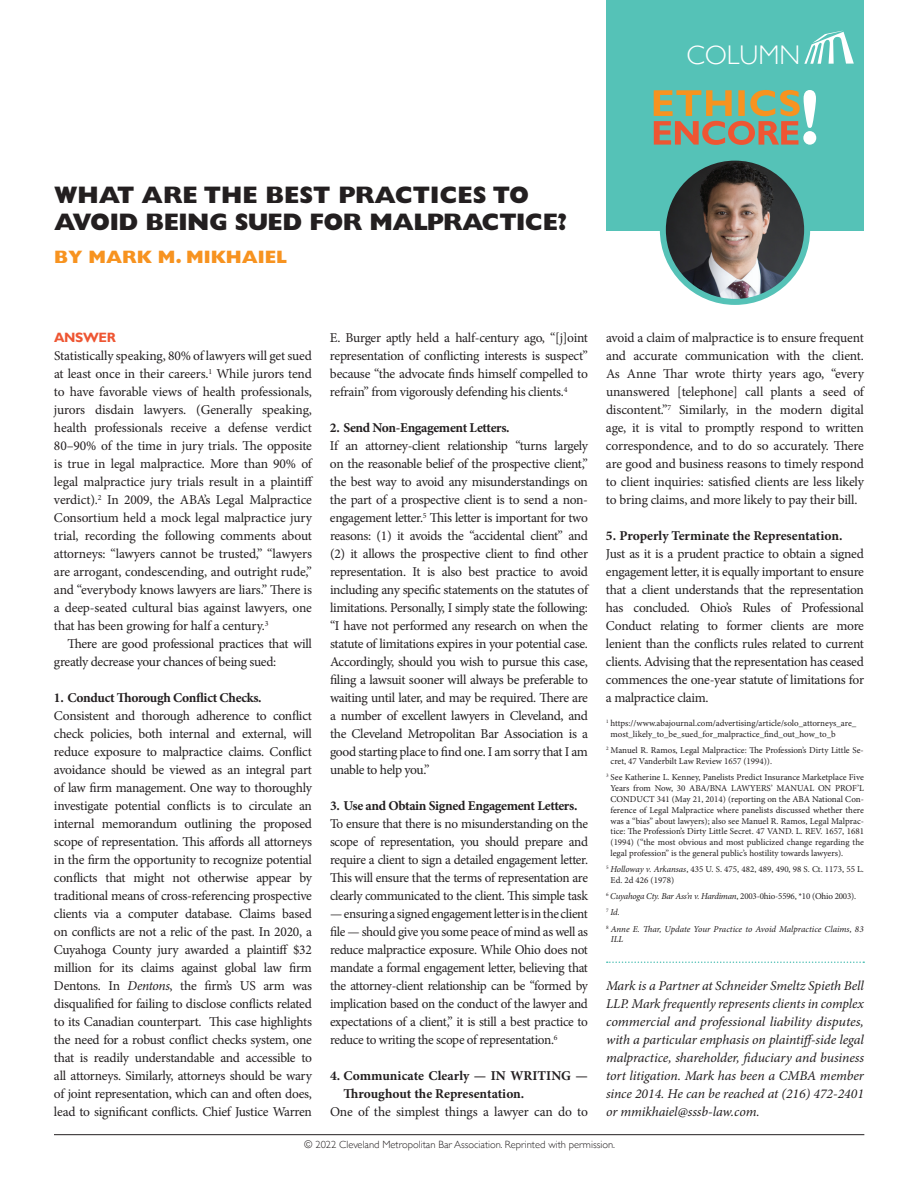
<style>
.page{position:relative;width:918px;height:1188px;background:#fff}
.page>*{position:absolute;margin:0;border:0;box-sizing:border-box;transform-origin:0 0}
.t1{font:300 27px "Gill Sans";color:#fff}
.t2{font:800 24px/27px "Gill Sans";letter-spacing:-.02em;color:#231f20}
.t3{font:800 18px "Gill Sans";color:#f79320}
.t4{font:13.5px/18px "Minion Pro";letter-spacing:-.02em;color:#231f20;text-align:justify}
.t5{font:italic 13.5px/18px "Minion Pro";letter-spacing:-.005em;color:#231f20;text-align:justify}
.t6{font:700 13.5px/18px "Minion Pro";letter-spacing:-.01em;color:#231f20}
.t7{font:700 13.5px "Minion Pro";letter-spacing:-.03em;color:#231f20}
.t8{font:700 13.5px "Gill Sans";letter-spacing:-.025em;color:#ee5633}
.t9{font:300 10.5px "Gill Sans";color:#231f20}
.t10{font:9px/10.8px "Minion Pro";color:#231f20}
.t11{font:italic 9px/16.2px "Minion Pro";letter-spacing:-.005em;color:#231f20}
.s1{font-style:italic}
.s2{font-style:normal}
</style>
<div class="page">
<hr style="left:54px;top:1134px;width:810px;height:1px;background:#231f20">
<svg style="left:607px;top:962px;width:257px;height:1px"></svg>
<div style="left:606px;top:0;width:258px;height:231px;background:#55c2b7"></div>
<svg style="left:804px;top:31px;width:50px;height:33px"></svg>
<img style="left:663px;top:158px;width:144px;height:144px;border-radius:72px">
<div style="left:660px;top:155px;width:150px;height:150px;border:6px solid #55c2b7;border-radius:50%"></div>
<svg style="left:654px;top:90px;width:162px;height:55px"></svg>
<h1 class="t1" style="left:686px;top:34px;width:115px">COLUMN</h1>
<h2 class="t2" style="left:54px;top:181px;width:514px">WHAT ARE THE BEST PRACTICES TO<br>AVOID BEING SUED FOR MALPRACTICE?</h2>
<h3 class="t3" style="left:54px;top:247px;width:234px">BY MARK M. MIKHAIEL</h3>
<p class="t8" style="left:54px;top:329px;width:63px">ANSWER</p>
<p class="t4" style="left:54px;top:347px;width:261px">Statistically speaking, 80% of lawyers will get sued at least once in their careers.<sup>1</sup> While jurors tend to have favorable views of health professionals, jurors disdain lawyers. (Generally speaking, health professionals receive a defense verdict 80–90% of the time in jury trials. The opposite is true in legal malpractice. More than 90% of legal malpractice jury trials result in a plaintiff verdict).<sup>2</sup> In 2009, the ABA’s Legal Malpractice Consortium held a mock legal malpractice jury trial, recording the following comments about attorneys: “lawyers cannot be trusted,” “lawyers are arrogant, condescending, and outright rude,” and “everybody knows lawyers are liars.” There is a deep-seated cultural bias against lawyers, one that has been growing for half a century.<sup>3</sup></p>
<p class="t4" style="left:54px;top:635px;width:259px;text-indent:14px">There are good professional practices that will greatly decrease your chances of being sued:</p>
<p class="t6" style="left:54px;top:689px;width:209px">1. Conduct Thorough Conflict Checks.</p>
<p class="t4" style="left:54px;top:707px;width:260px">Consistent and thorough adherence to conflict check policies, both internal and external, will reduce exposure to malpractice claims. Conflict avoidance should be viewed as an integral part of law firm management. One way to thoroughly investigate potential conflicts is to circulate an internal memorandum outlining the proposed scope of representation. This affords all attorneys in the firm the opportunity to recognize potential conflicts that might not otherwise appear by traditional means of cross-referencing prospective clients via a computer database. Claims based on conflicts are not a relic of the past. In 2020, a Cuyahoga County jury awarded a plaintiff $32 million for its claims against global law firm Dentons. In <span class="s1">Dentons</span>, the firm’s US arm was disqualified for failing to disclose conflicts related to its Canadian counterpart. This case highlights the need for a robust conflict checks system, one that is readily understandable and accessible to all attorneys. Similarly, attorneys should be wary of joint representation, which can and often does, lead to significant conflicts. Chief Justice Warren</p>
<p class="t4" style="left:330px;top:329px;width:260px">E. Burger aptly held a half-century ago, “[j]oint representation of conflicting interests is suspect” because “the advocate finds himself compelled to refrain” from vigorously defending his clients.<sup>4</sup></p>
<p class="t7" style="left:330px;top:420px;width:181px">2. Send Non-Engagement Letters.</p>
<p class="t4" style="left:330px;top:437px;width:260px">If an attorney-client relationship “turns largely on the reasonable belief of the prospective client,” the best way to avoid any misunderstandings on the part of a prospective client is to send a non&shy;engagement letter.<sup>5</sup> This letter is important for two reasons: (1) it avoids the “accidental client” and (2) it allows the prospective client to find other representation. It is also best practice to avoid including any specific statements on the statutes of limitations. Personally, I simply state the following: “I have not performed any research on when the statute of limitations expires in your potential case.<br>Accordingly, should you wish to pursue this case, filing a lawsuit sooner will always be preferable to waiting until later, and may be required. There are a number of excellent lawyers in Cleveland, and the Cleveland Metropolitan Bar Association is a good starting place to find one. I am sorry that I am unable to help you.”</p>
<p class="t6" style="left:330px;top:797px;width:249px">3. Use and Obtain Signed Engagement Letters.</p>
<p class="t4" style="left:330px;top:815px;width:260px">To ensure that there is no misunderstanding on the scope of representation, you should prepare and require a client to sign a detailed engagement letter.<br>This will ensure that the terms of representation are clearly communicated to the client. This simple task</p>
<p class="t4" style="left:330px;top:905px;width:260px">— ensuring a signed engagement letter is in the client file — should give you some peace of mind as well as reduce malpractice exposure. While Ohio does not mandate a formal engagement letter, believing that the attorney-client relationship can be “formed by implication based on the conduct of the lawyer and expectations of a client,” it is still a best practice to reduce to writing the scope of representation.<sup>6</sup></p>
<p class="t6" style="left:344px;top:1067px;width:246px;text-indent:-14px">4. Communicate Clearly — IN WRITING —<br>Throughout the Representation.</p>
<p class="t4" style="left:330px;top:1103px;width:259px">One of the simplest things a lawyer can do to</p>
<p class="t4" style="left:606px;top:329px;width:260px">avoid a claim of malpractice is to ensure frequent and accurate communication with the client.<br>As Anne Thar wrote thirty years ago, “every unanswered [telephone] call plants a seed of discontent.”<sup>7</sup> Similarly, in the modern digital age, it is vital to promptly respond to written correspondence, and to do so accurately. There are good and business reasons to timely respond to client inquiries: satisfied clients are less likely to bring claims, and more likely to pay their bill.</p>
<p class="t6" style="left:606px;top:527px;width:238px">5. Properly Terminate the Representation.</p>
<p class="t4" style="left:606px;top:545px;width:260px">Just as it is a prudent practice to obtain a signed engagement letter, it is equally important to ensure that a client understands that the representation has concluded. Ohio’s Rules of Professional Conduct relating to former clients are more lenient than the conflicts rules related to current clients. Advising that the representation has ceased commences the one-year statute of limitations for a malpractice claim.</p>
<p class="t10" style="left:611px;top:718px;width:247px;text-indent:-5px"><sup>1</sup> https://www.abajournal.com/advertising/article/solo_attorneys_are_ most_likely_to_be_sued_for_malpractice_find_out_how_to_b</p>
<p class="t10" style="left:611px;top:745px;width:255px;text-indent:-5px"><sup>2</sup> Manuel R. Ramos, Legal Malpractice: The Profession’s Dirty Little Se&shy;cret, 47 Vanderbilt Law Review 1657 (1994)).</p>
<p class="t10" style="left:611px;top:772px;width:255px;text-align:justify;text-indent:-5px"><sup>3</sup> See Katherine L. Kenney, Panelists Predict Insurance Marketplace Five Years from Now, 30 ABA/BNA LAWYERS’ MANUAL ON PROF’L CONDUCT 341 (May 21, 2014) (reporting on the ABA National Con&shy;ference of Legal Malpractice where panelists discussed whether there was a “bias” about lawyers); also see Manuel R. Ramos, Legal Malprac&shy;tice: The Profession’s Dirty Little Secret. 47 VAND. L. REV. 1657, 1681 (1994) (“the most obvious and most publicized change regarding the legal profession” is the general public’s hostility towards lawyers).</p>
<p class="t10" style="left:611px;top:864px;width:255px;text-indent:-5px"><sup>5</sup> <span class="s1">Holloway v. Arkansas</span>, 435 U. S. 475, 482, 489, 490, 98 S. Ct. 1173, 55 L.<br>Ed. 2d 426 (1978)</p>
<p class="t11" style="left:606px;top:888px;width:259px"><sup>6</sup> Cuyahoga Cty. Bar Ass’n v. Hardiman<span class="s2">, 2003-0hio-5596, *10 (Ohio 2003).<br></span><sup>7</sup> Id.<br><sup>8</sup> Anne E. Thar, Update Your Practice to Avoid Malpractice Claims, 83</p>
<p class="t11" style="left:611px;top:931px;width:14px">ILL</p>
<p class="t5" style="left:606px;top:977px;width:260px">Mark is a Partner at Schneider Smeltz Spieth Bell LLP. Mark frequently represents clients in complex commercial and professional liability disputes, with a particular emphasis on plaintiff-side legal malpractice, shareholder, fiduciary and business tort litigation. Mark has been a CMBA member since 2014. He can be reached at (216) 472-2401 or mmikhaiel@sssb-law.com.</p>
<p class="t9" style="left:304px;top:1136px;width:312px">© 2022 Cleveland Metropolitan Bar Association. Reprinted with permission.</p>
</div>
